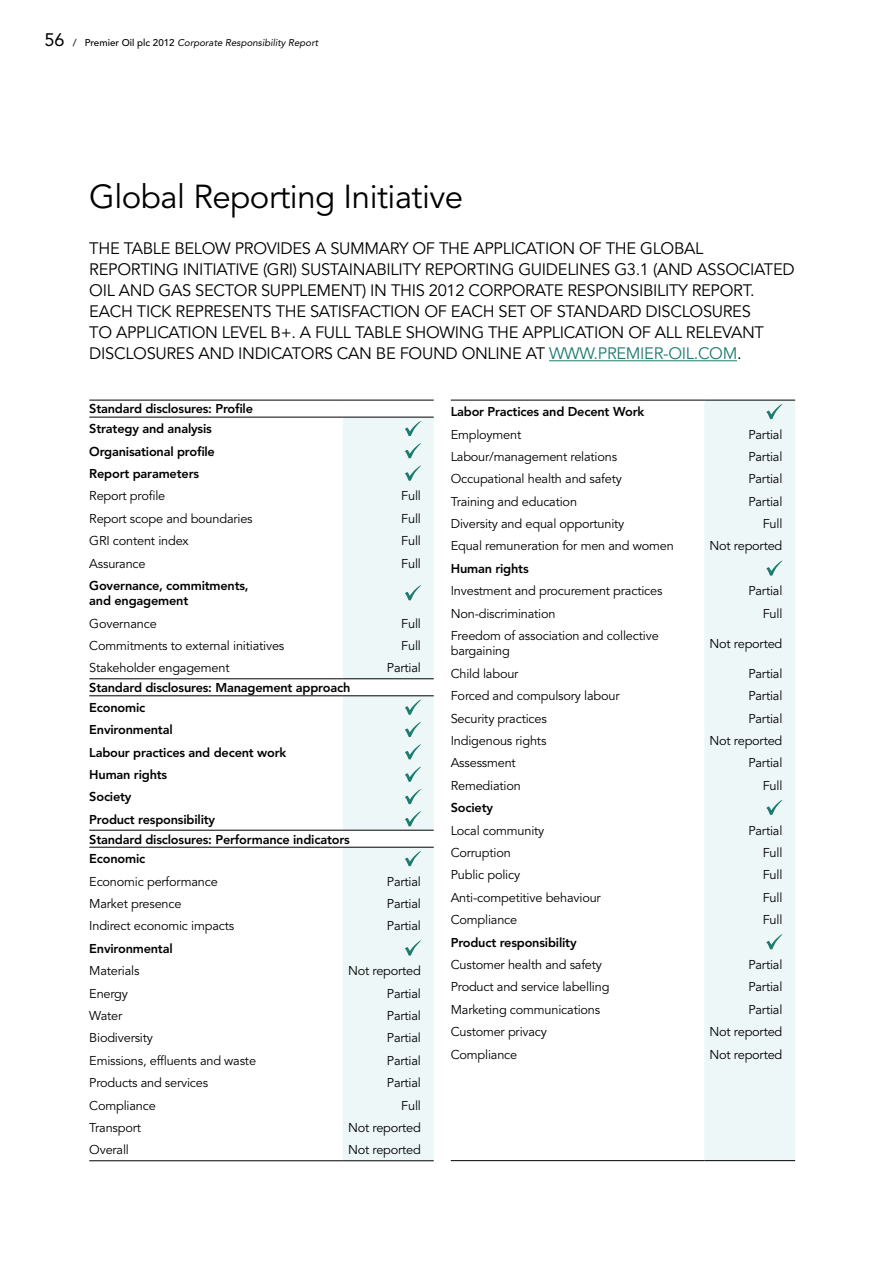
<style>
.page{position:relative;width:893px;height:1263px;background:#fff}
.page>*{position:absolute;margin:0;border:0;box-sizing:border-box;transform-origin:0 0}
.t1{font:33px "Avenir LT Std";color:#000}
.t2{font:16.5px/21px "Avenir LT Std";letter-spacing:-.02em;color:#000}
.t3{font:12.75px/15.3px "Avenir LT Std";letter-spacing:-.015em;color:#000}
.t4{font:800 12.75px/22.4px "Avenir LT Std";letter-spacing:-.015em;color:#000}
.t5{font:italic 9.75px "Avenir LT Std";color:#000}
.s1{font-style:normal;font-size:18px}
.s2{font-weight:500;font-style:normal}
.s3{color:#1e7b6f}
</style>
<div class="page">
<div style="left:343px;top:418px;width:91px;height:742px;background:#edf7f8"></div>
<hr style="left:89px;top:417px;width:254px;height:1px;background:#000">
<hr style="left:343px;top:417px;width:91px;height:1px;background:#000">
<hr style="left:89px;top:678px;width:254px;height:1px;background:#000">
<hr style="left:343px;top:678px;width:91px;height:1px;background:#000">
<hr style="left:89px;top:830px;width:254px;height:1px;background:#000">
<hr style="left:343px;top:830px;width:91px;height:1px;background:#000">
<hr style="left:89px;top:695px;width:254px;height:1px;background:#000">
<hr style="left:343px;top:695px;width:91px;height:1px;background:#000">
<hr style="left:89px;top:847px;width:254px;height:1px;background:#000">
<hr style="left:343px;top:847px;width:91px;height:1px;background:#000">
<hr style="left:89px;top:1160px;width:254px;height:1px;background:#000">
<hr style="left:343px;top:1160px;width:91px;height:1px;background:#000">
<hr style="left:89px;top:400px;width:254px;height:1px;background:#000">
<hr style="left:343px;top:400px;width:91px;height:1px;background:#000">
<svg style="left:405px;top:421px;width:16px;height:15px"></svg>
<svg style="left:405px;top:443px;width:16px;height:15px"></svg>
<svg style="left:405px;top:465px;width:16px;height:16px"></svg>
<svg style="left:405px;top:585px;width:16px;height:15px"></svg>
<svg style="left:405px;top:699px;width:16px;height:16px"></svg>
<svg style="left:405px;top:722px;width:16px;height:15px"></svg>
<svg style="left:405px;top:744px;width:16px;height:15px"></svg>
<svg style="left:405px;top:766px;width:16px;height:16px"></svg>
<svg style="left:405px;top:789px;width:16px;height:15px"></svg>
<svg style="left:405px;top:811px;width:16px;height:15px"></svg>
<svg style="left:405px;top:851px;width:16px;height:15px"></svg>
<svg style="left:405px;top:940px;width:16px;height:15px"></svg>
<div style="left:704px;top:401px;width:91px;height:759px;background:#edf7f8"></div>
<hr style="left:451px;top:400px;width:253px;height:1px;background:#000">
<hr style="left:704px;top:400px;width:91px;height:1px;background:#000">
<hr style="left:451px;top:1160px;width:253px;height:1px;background:#000">
<hr style="left:704px;top:1160px;width:91px;height:1px;background:#000">
<svg style="left:766px;top:404px;width:16px;height:15px"></svg>
<svg style="left:766px;top:560px;width:16px;height:16px"></svg>
<svg style="left:766px;top:800px;width:16px;height:15px"></svg>
<svg style="left:766px;top:934px;width:16px;height:15px"></svg>
<hr style="left:549px;top:360px;width:188px;height:1px;background:#1e7b6f">
<p class="t5" style="left:45px;top:37px;width:275px"><span class="s1">56</span> <span class="s2">/ Premier Oil plc 2012</span> Corporate Responsibility Report</p>
<h1 class="t1" style="left:89px;top:177px;width:375px">Global Reporting I nitiative</h1>
<p class="t2" style="left:89px;top:238px;width:707px">The table below provides a summary of the application of the Global Reporting I nitiative (GRI) Sustainability Reporting Guidelines G3.1 (and associated Oil and Gas Sector Supplement) in this 2012 Corporate Responsibility Report.<br>Each tick represents the satisfaction of each set of Standard Disclosures<br>to Application Level B+. A full table showing the application of all relevant disclosures and indicators can be found online at <span class="s3">www.premier-oil.com</span>.</p>
<p class="t4" style="left:89px;top:399px;width:165px;line-height:19.6px">Standard disclosures: Profile<br>Strategy and analysis</p>
<p class="t4" style="left:89px;top:440px;width:127px">Organisational profile<br>Report parameters</p>
<p class="t3" style="left:89px;top:489px;width:78px">Report profile</p>
<p class="t3" style="left:401px;top:489px;width:21px">Full</p>
<p class="t3" style="left:89px;top:511px;width:165px">Report scope and boundaries</p>
<p class="t3" style="left:401px;top:511px;width:21px">Full</p>
<p class="t3" style="left:89px;top:533px;width:8px">GRI</p>
<p class="t3" style="left:113px;top:533px;width:77px">content index</p>
<p class="t3" style="left:401px;top:533px;width:21px">Full</p>
<p class="t3" style="left:89px;top:556px;width:58px">Assurance</p>
<p class="t3" style="left:401px;top:556px;width:21px">Full</p>
<p class="t4" style="left:89px;top:578px;width:161px;line-height:15.3px">Governance, commitments, and engagement</p>
<p class="t3" style="left:89px;top:616px;width:69px">Governance</p>
<p class="t3" style="left:401px;top:616px;width:21px">Full</p>
<p class="t3" style="left:89px;top:638px;width:197px">Commitments to external initiatives</p>
<p class="t3" style="left:401px;top:638px;width:21px">Full</p>
<p class="t3" style="left:89px;top:661px;width:142px">Stakeholder engagement</p>
<p class="t3" style="left:387px;top:661px;width:35px">Partial</p>
<p class="t4" style="left:89px;top:678px;width:263px;line-height:19.6px">Standard disclosures: Management approach<br>Economic</p>
<p class="t4" style="left:89px;top:719px;width:199px">Environmental<br>Labour practices and decent work<br>H uman rights<br>Society<br>Product responsibility</p>
<p class="t4" style="left:89px;top:829px;width:262px;line-height:19.6px">Standard disclosures: Performance indicators<br>Economic</p>
<p class="t3" style="left:89px;top:874px;width:130px">Economic performance</p>
<p class="t3" style="left:387px;top:874px;width:35px">Partial</p>
<p class="t3" style="left:89px;top:896px;width:94px">M arket presence</p>
<p class="t3" style="left:387px;top:896px;width:35px">Partial</p>
<p class="t3" style="left:89px;top:919px;width:146px">I ndirect economic impacts</p>
<p class="t3" style="left:387px;top:919px;width:35px">Partial</p>
<p class="t4" style="left:89px;top:937px;width:85px">Environmental</p>
<p class="t3" style="left:89px;top:963px;width:52px">Materials</p>
<p class="t3" style="left:348px;top:963px;width:74px">N ot reported</p>
<p class="t3" style="left:89px;top:986px;width:40px">Energy</p>
<p class="t3" style="left:387px;top:986px;width:35px">Partial</p>
<p class="t3" style="left:89px;top:1008px;width:35px">Water</p>
<p class="t3" style="left:387px;top:1008px;width:35px">Partial</p>
<p class="t3" style="left:89px;top:1031px;width:65px">B iodiversity</p>
<p class="t3" style="left:387px;top:1031px;width:35px">Partial</p>
<p class="t3" style="left:89px;top:1053px;width:168px">Emissions, effluents and waste</p>
<p class="t3" style="left:387px;top:1053px;width:35px">Partial</p>
<p class="t3" style="left:89px;top:1075px;width:120px">Products and services</p>
<p class="t3" style="left:387px;top:1075px;width:35px">Partial</p>
<p class="t3" style="left:89px;top:1098px;width:68px">Compliance</p>
<p class="t3" style="left:401px;top:1098px;width:21px">Full</p>
<p class="t3" style="left:89px;top:1120px;width:53px">Transport</p>
<p class="t3" style="left:348px;top:1120px;width:74px">N ot reported</p>
<p class="t3" style="left:89px;top:1143px;width:41px">Overall</p>
<p class="t3" style="left:348px;top:1143px;width:74px">N ot reported</p>
<p class="t4" style="left:451px;top:401px;width:195px">Labor Practices and Decent Work</p>
<p class="t3" style="left:451px;top:427px;width:72px">Employment</p>
<p class="t3" style="left:748px;top:427px;width:35px">Partial</p>
<p class="t3" style="left:451px;top:449px;width:168px">Labour/management relations</p>
<p class="t3" style="left:748px;top:449px;width:35px">Partial</p>
<p class="t3" style="left:451px;top:472px;width:173px">Occupational health and safety</p>
<p class="t3" style="left:748px;top:472px;width:35px">Partial</p>
<p class="t3" style="left:451px;top:494px;width:128px">Training and education</p>
<p class="t3" style="left:748px;top:494px;width:35px">Partial</p>
<p class="t3" style="left:451px;top:516px;width:175px">Diversity and equal opportunity</p>
<p class="t3" style="left:763px;top:516px;width:21px">Full</p>
<p class="t3" style="left:451px;top:539px;width:225px">Equal remuneration for men and women</p>
<p class="t3" style="left:709px;top:539px;width:74px">N ot reported</p>
<p class="t4" style="left:451px;top:557px;width:79px">H uman rights</p>
<p class="t3" style="left:451px;top:584px;width:213px">I nvestment and procurement practices</p>
<p class="t3" style="left:748px;top:584px;width:35px">Partial</p>
<p class="t3" style="left:451px;top:606px;width:106px">Non-discrimination</p>
<p class="t3" style="left:763px;top:606px;width:21px">Full</p>
<p class="t3" style="left:451px;top:628px;width:210px">Freedom of association and collective bargaining</p>
<p class="t3" style="left:709px;top:636px;width:74px">N ot reported</p>
<p class="t3" style="left:451px;top:666px;width:69px">Child labour</p>
<p class="t3" style="left:748px;top:666px;width:35px">Partial</p>
<p class="t3" style="left:451px;top:688px;width:170px">Forced and compulsory labour</p>
<p class="t3" style="left:748px;top:688px;width:35px">Partial</p>
<p class="t3" style="left:451px;top:711px;width:98px">Security practices</p>
<p class="t3" style="left:748px;top:711px;width:35px">Partial</p>
<p class="t3" style="left:451px;top:733px;width:97px">I ndigenous rights</p>
<p class="t3" style="left:709px;top:733px;width:74px">N ot reported</p>
<p class="t3" style="left:451px;top:756px;width:67px">Assessment</p>
<p class="t3" style="left:748px;top:756px;width:35px">Partial</p>
<p class="t3" style="left:451px;top:778px;width:72px">Remediation</p>
<p class="t3" style="left:763px;top:778px;width:21px">Full</p>
<p class="t4" style="left:451px;top:796px;width:44px">Society</p>
<p class="t3" style="left:451px;top:823px;width:95px">Local community</p>
<p class="t3" style="left:748px;top:823px;width:35px">Partial</p>
<p class="t3" style="left:451px;top:845px;width:62px">Corruption</p>
<p class="t3" style="left:763px;top:845px;width:21px">Full</p>
<p class="t3" style="left:451px;top:868px;width:71px">Public policy</p>
<p class="t3" style="left:763px;top:868px;width:21px">Full</p>
<p class="t3" style="left:451px;top:890px;width:152px">Anti-competitive behaviour</p>
<p class="t3" style="left:763px;top:890px;width:21px">Full</p>
<p class="t3" style="left:451px;top:912px;width:68px">Compliance</p>
<p class="t3" style="left:763px;top:912px;width:21px">Full</p>
<p class="t4" style="left:451px;top:931px;width:127px">Product responsibility</p>
<p class="t3" style="left:451px;top:957px;width:153px">Customer health and safety</p>
<p class="t3" style="left:748px;top:957px;width:35px">Partial</p>
<p class="t3" style="left:451px;top:980px;width:160px">Product and service labelling</p>
<p class="t3" style="left:748px;top:980px;width:35px">Partial</p>
<p class="t3" style="left:451px;top:1002px;width:151px">Marketing communications</p>
<p class="t3" style="left:748px;top:1002px;width:35px">Partial</p>
<p class="t3" style="left:451px;top:1024px;width:98px">Customer privacy</p>
<p class="t3" style="left:709px;top:1024px;width:74px">N ot reported</p>
<p class="t3" style="left:451px;top:1047px;width:68px">Compliance</p>
<p class="t3" style="left:709px;top:1047px;width:74px">N ot reported</p>
</div>
